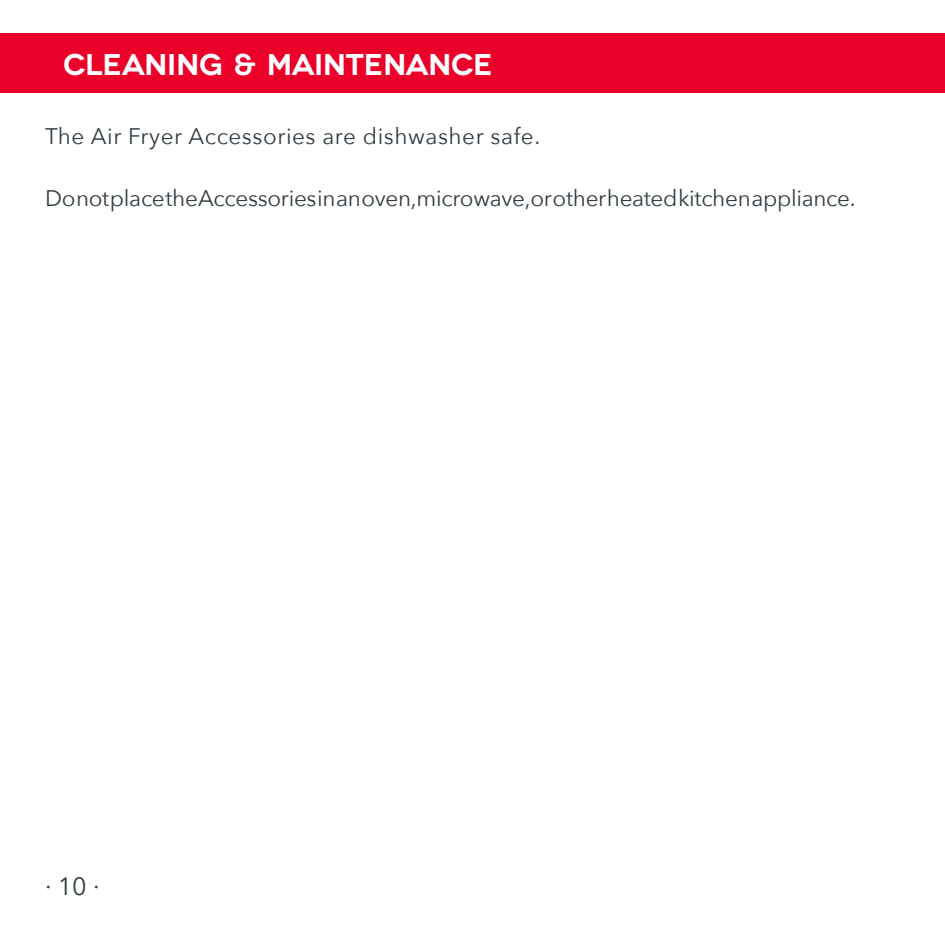
<style>
.page{position:relative;width:945px;height:945px;background:#fff}
.page>*{position:absolute;margin:0;border:0;box-sizing:border-box;transform-origin:0 0}
.t1{font:600 30px "Novecentowide";letter-spacing:-.01em;color:#fff}
.t2{font:25px "Avenir Next";color:#313c42}
.t3{font:22.5px "Avenir Next";letter-spacing:-.015em;color:#313c42}
.t4{font:22.5px "Avenir Next";letter-spacing:.025em;color:#313c42}
</style>
<div class="page">
<div style="left:0;top:34px;width:945px;height:59px;background:#ea0029"></div>
<h1 class="t1" style="left:63px;top:47px;width:431px">CLEANING &amp; MAINTENANCE</h1>
<p class="t4" style="left:45px;top:118px;width:497px">The Air Fryer Accessories are dishwasher safe.</p>
<p class="t3" style="left:45px;top:179px;width:812px">Do not place the Accessories in an oven, microwave, or other heated kitchen appliance.</p>
<p class="t2" style="left:45px;top:865px;width:56px">∙ 10 ∙</p>
</div>
